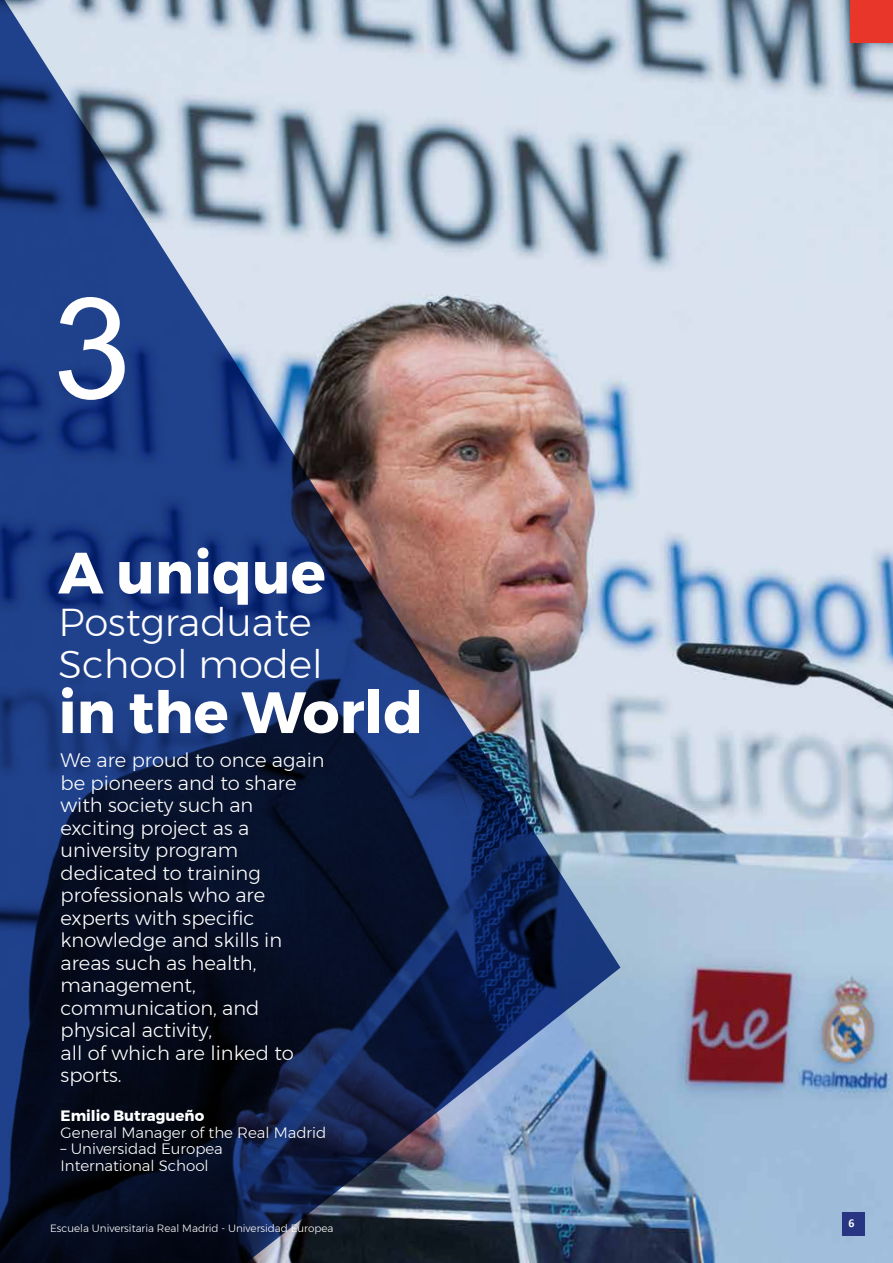
<style>
.page{position:relative;width:893px;height:1263px;background:#fff}
.page>*{position:absolute;margin:0;border:0;box-sizing:border-box;transform-origin:0 0}
.t1{font:140.7px "Arial";color:#fff}
.t2{font:700 58.05px "Montserrat";color:#fff}
.t3{font:300 38.85px/42.2px "Montserrat";color:#fff}
.t4{font:300 19.5px/22.5px "Montserrat";color:#fff}
.t5{font:300 15px/16.5px "Montserrat";color:#fff}
.t6{font:700 15px "Montserrat";color:#fff}
.t7{font:700 12px "Calibri";color:#fff}
.t8{font:300 10.5px "Montserrat";color:#fff}
</style>
<div class="page">
<img style="left:620px;top:0;width:273px;height:1263px">
<div style="left:842px;top:1212px;width:22px;height:23px;background:#283583"></div>
<img style="left:0;top:0;width:620px;height:1263px">
<div style="left:850px;top:0;width:43px;height:43px;background:#e8362b"></div>
<h1 class="t1" style="left:53px;top:256px;width:80px">3</h1>
<h2 class="t2" style="left:58px;top:526px;width:269px">A unique</h2>
<h3 class="t3" style="left:58px;top:600px;width:266px">Postgraduate<br>School model</h3>
<h2 class="t2" style="left:58px;top:666px;width:366px">in the World</h2>
<p class="t4" style="left:61px;top:748px;width:265px">We are proud to once again be pioneers and to share with society such an exciting project as a university program dedicated to training professionals who are experts with specific knowledge and skills in areas such as health, management, communication, and physical activity,<br>all of which are linked to sports.</p>
<p class="t6" style="left:61px;top:1104px;width:145px">Emilio Butragueño</p>
<p class="t5" style="left:61px;top:1124px;width:267px">General Manager of the Real Madrid</p>
<p class="t5" style="left:61px;top:1140px;width:164px">– Universidad Europea<br>International School</p>
<p class="t8" style="left:50px;top:1221px;width:285px">Escuela Universitaria Real Madrid - Universidad Europea</p>
<p class="t7" style="left:848px;top:1216px;width:8px">6</p>
</div>
